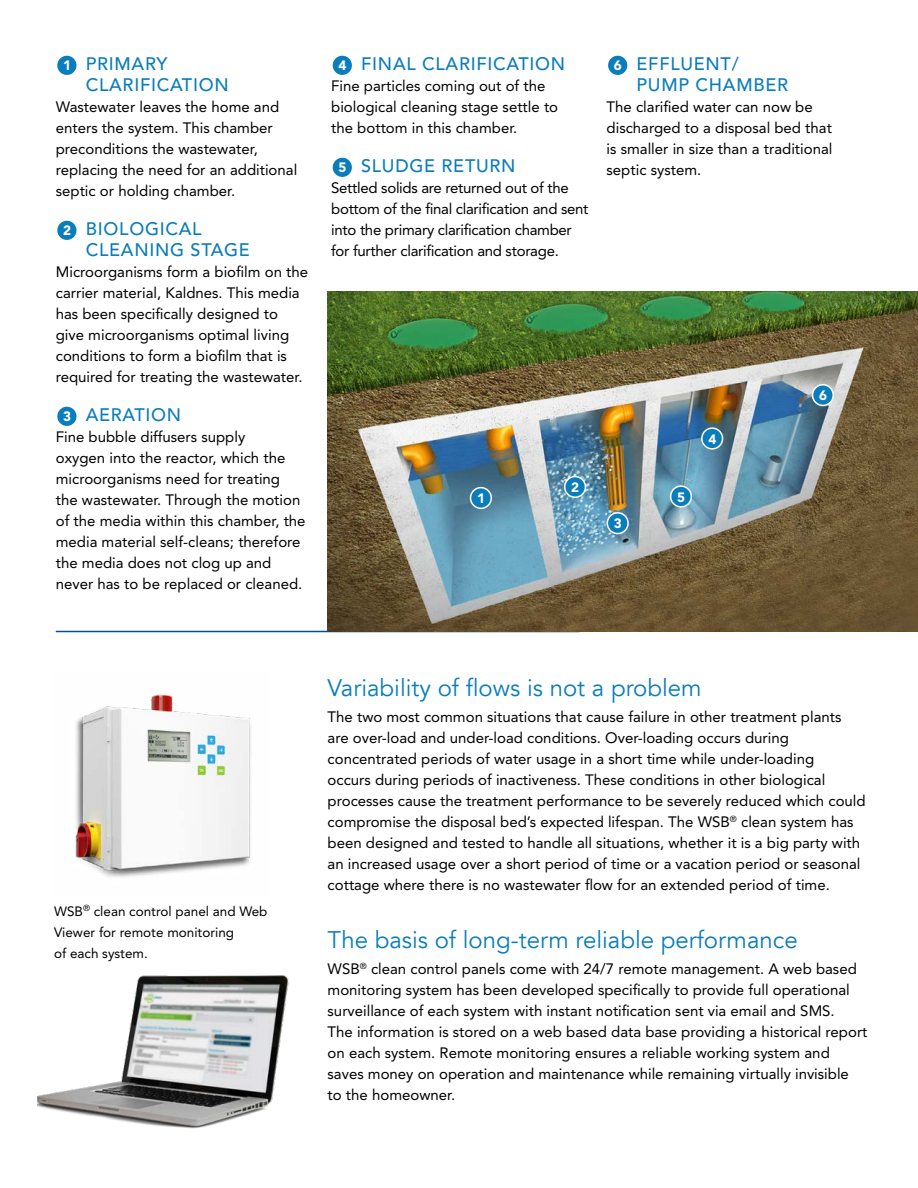
<style>
.page{position:relative;width:918px;height:1188px;background:#fff}
.page>*{position:absolute;margin:0;border:0;box-sizing:border-box;transform-origin:0 0}
.t1{font:24px "Avenir LT";color:#0b7dbb}
.t2{font:500 18px/21px "Avenir LT Std";letter-spacing:.04em;color:#0b7dbb}
.t3{font:15px/21px "Avenir LT Std";color:#000}
.t4{font:15px/21px "Avenir LT Std";letter-spacing:-.02em;color:#000}
.t5{font:13.5px/21px "Avenir LT Std";color:#000}
.t6{font:900 13.5px "Avenir LT Std";color:#fff}
.s1{font-weight:900;font-size:13.5px;color:#fff}
</style>
<div class="page">
<div style="left:57px;top:55px;width:20px;height:21px;background:#0b7dbb;border-radius:50%"></div>
<div style="left:56px;top:54px;width:22px;height:22px;border:2px solid #fff;border-radius:50%"></div>
<div style="left:57px;top:220px;width:20px;height:21px;background:#0b7dbb;border-radius:50%"></div>
<div style="left:56px;top:219px;width:22px;height:22px;border:2px solid #fff;border-radius:50%"></div>
<div style="left:57px;top:406px;width:20px;height:21px;background:#0b7dbb;border-radius:50%"></div>
<div style="left:56px;top:405px;width:22px;height:22px;border:2px solid #fff;border-radius:50%"></div>
<div style="left:332px;top:55px;width:21px;height:21px;background:#0b7dbb;border-radius:50%"></div>
<div style="left:331px;top:54px;width:22px;height:22px;border:2px solid #fff;border-radius:50%"></div>
<div style="left:332px;top:157px;width:21px;height:21px;background:#0b7dbb;border-radius:50%"></div>
<div style="left:331px;top:156px;width:22px;height:22px;border:2px solid #fff;border-radius:50%"></div>
<div style="left:607px;top:55px;width:21px;height:21px;background:#0b7dbb;border-radius:50%"></div>
<div style="left:607px;top:54px;width:22px;height:22px;border:2px solid #fff;border-radius:50%"></div>
<hr style="left:56px;top:631px;width:524px;height:1px;background:#005098">
<img style="left:328px;top:292px;width:590px;height:340px">
<img style="left:38px;top:975px;width:251px;height:154px">
<img style="left:75px;top:694px;width:176px;height:184px">
<div style="left:471px;top:488px;width:20px;height:20px;background:#0b7dbb;border-radius:50%"></div>
<div style="left:470px;top:487px;width:22px;height:22px;border:2px solid #fff;border-radius:50%"></div>
<div style="left:607px;top:513px;width:21px;height:21px;background:#0b7dbb;border-radius:50%"></div>
<div style="left:607px;top:512px;width:22px;height:22px;border:2px solid #fff;border-radius:50%"></div>
<div style="left:565px;top:477px;width:20px;height:20px;background:#0b7dbb;border-radius:50%"></div>
<div style="left:564px;top:476px;width:22px;height:22px;border:2px solid #fff;border-radius:50%"></div>
<div style="left:702px;top:428px;width:21px;height:21px;background:#0b7dbb;border-radius:50%"></div>
<div style="left:701px;top:427px;width:22px;height:23px;border:2px solid #fff;border-radius:50%"></div>
<div style="left:671px;top:486px;width:20px;height:21px;background:#0b7dbb;border-radius:50%"></div>
<div style="left:670px;top:485px;width:22px;height:23px;border:2px solid #fff;border-radius:50%"></div>
<div style="left:813px;top:385px;width:20px;height:20px;background:#0b7dbb;border-radius:50%"></div>
<div style="left:812px;top:384px;width:22px;height:22px;border:2px solid #fff;border-radius:50%"></div>
<p class="t2" style="left:86px;top:54px;width:144px;text-indent:-23px"><span class="s1">1</span> PRIMARY<br>CLARIFICATION</p>
<p class="t3" style="left:56px;top:97px;width:243px">Wastewater leaves the home and enters the system. This chamber preconditions the wastewater, replacing the need for an additional septic or holding chamber.</p>
<p class="t2" style="left:86px;top:219px;width:166px;text-indent:-23px"><span class="s1">2</span> BIOLOGICAL<br>CLEANING STAGE</p>
<p class="t3" style="left:56px;top:262px;width:254px">Microorganisms form a biofilm on the carrier material, Kaldnes. This media has been specifically designed to give microorganisms optimal living conditions to form a biofilm that is required for treating the wastewater.</p>
<p class="t2" style="left:63px;top:405px;width:120px"><span class="s1">3</span> AERATION</p>
<p class="t3" style="left:56px;top:427px;width:251px">Fine bubble diffusers supply<br>oxygen into the reactor, which the microorganisms need for treating the wastewater. Through the motion of the media within this chamber, the media material self-cleans; therefore the media does not clog up and never has to be replaced or cleaned.</p>
<p class="t2" style="left:338px;top:54px;width:228px"><span class="s1">4</span> FINAL CLARIFICATION</p>
<p class="t3" style="left:331px;top:76px;width:229px">Fine particles coming out of the biological cleaning stage settle to the bottom in this chamber.</p>
<p class="t2" style="left:338px;top:156px;width:179px"><span class="s1">5</span> SLUDGE RETURN</p>
<p class="t4" style="left:331px;top:178px;width:259px">Settled solids are returned out of the bottom of the final clarification and sent into the primary clarification chamber for further clarification and storage.</p>
<p class="t2" style="left:637px;top:54px;width:153px;text-indent:-23px"><span class="s1">6</span> EFFLUENT/<br>PUMP CHAMBER</p>
<p class="t3" style="left:607px;top:97px;width:227px">The clarified water can now be discharged to a disposal bed that is smaller in size than a traditional septic system.</p>
<p class="t6" style="left:477px;top:490px;width:9px">1</p>
<p class="t6" style="left:571px;top:479px;width:9px">2</p>
<p class="t6" style="left:614px;top:515px;width:9px">3</p>
<p class="t6" style="left:677px;top:489px;width:9px">5</p>
<p class="t6" style="left:708px;top:431px;width:9px">4</p>
<p class="t6" style="left:819px;top:387px;width:9px">6</p>
<p class="t5" style="left:54px;top:901px;width:215px">WSB<sup>®</sup> clean control panel and Web<br>Viewer for remote monitoring<br>of each system.</p>
<h1 class="t1" style="left:328px;top:674px;width:376px">Variability of flows is not a problem</h1>
<p class="t3" style="left:328px;top:706px;width:540px">The two most common situations that cause failure in other treatment plants are over-load and under-load conditions. Over-loading occurs during concentrated periods of water usage in a short time while under-loading<br>occurs during periods of inactiveness. These conditions in other biological processes cause the treatment performance to be severely reduced which could compromise the disposal bed’s expected lifespan. The WSB<sup>®</sup> clean system has been designed and tested to handle all situations, whether it is a big party with an increased usage over a short period of time or a vacation period or seasonal cottage where there is no wastewater flow for an extended period of time.</p>
<h1 class="t1" style="left:328px;top:926px;width:472px">The basis of long-term reliable performance</h1>
<p class="t3" style="left:328px;top:958px;width:542px">WSB<sup>®</sup> clean control panels come with 24/7 remote management. A web based monitoring system has been developed specifically to provide full operational surveillance of each system with instant notification sent via email and SMS.<br>The information is stored on a web based data base providing a historical report on each system. Remote monitoring ensures a reliable working system and saves money on operation and maintenance while remaining virtually invisible<br>to the homeowner.</p>
</div>
